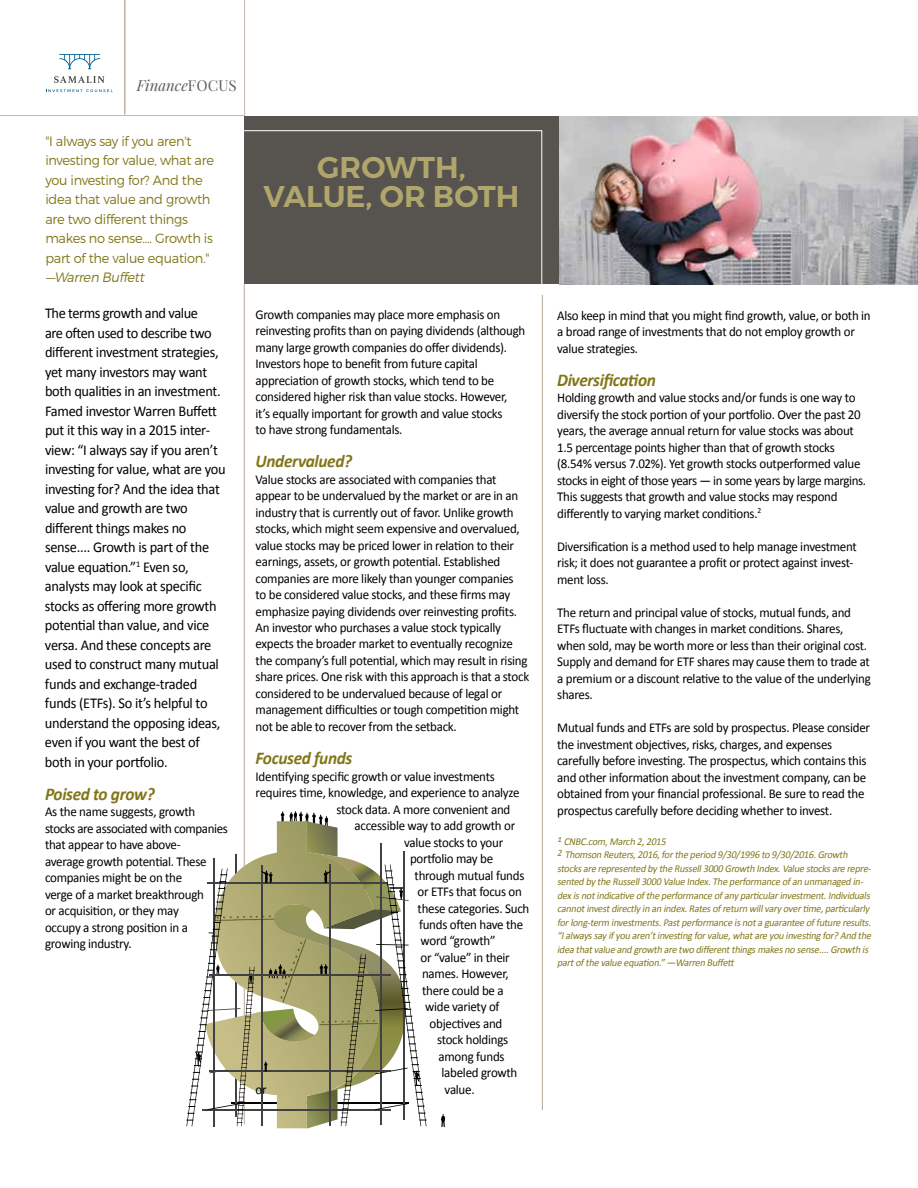
<style>
.page{position:relative;width:918px;height:1188px;background:#fff}
.page>*{position:absolute;margin:0;border:0;box-sizing:border-box;transform-origin:0 0}
.t1{font:600 30px/28.5px "Montserrat";color:#b0a66c;text-align:center}
.t2{font:italic 700 18px "Calibri";letter-spacing:-.02em;color:#817618;scale:.96 1}
.t3{font:15px/19.5px "Calibri";letter-spacing:-.02em;color:#000;scale:.96 1}
.t4{font:italic 15px "Playfair Display";color:#5c5e5e}
.t5{font:13.5px/16.5px "Calibri";letter-spacing:-.02em;color:#000;scale:.96 1}
.t6{font:300 13.5px/19.5px "Montserrat";letter-spacing:-.02em;color:#817618;scale:.96 1}
.t7{font:italic 300 13.5px "Montserrat";color:#817618;scale:.96 1}
.t8{font:italic 10.5px/13.5px "Calibri";color:#817618;scale:.96 1}
.s1{font-style:normal}
</style>
<div class="page">
<div style="left:244px;top:117px;width:315px;height:167px;background:#57534e"></div>
<svg style="left:0;top:0;width:245px;height:116px"></svg>
<hr style="left:244px;top:284px;width:1px;height:840px;background:#9b8b75">
<svg style="left:243px;top:130px;width:300px;height:155px"></svg>
<hr style="left:542px;top:295px;width:1px;height:815px;background:#9b8b75">
<img style="left:559px;top:117px;width:359px;height:167px">
<svg style="left:441px;top:1114px;width:5px;height:13px"></svg>
<svg style="left:186px;top:811px;width:241px;height:318px"></svg>
<hr style="left:209px;top:975px;width:182px;height:1px;background:#414042">
<p class="t4" style="left:137px;top:76px;width:102px">Finance<span class="s1">FOCUS</span></p>
<p class="t6" style="left:45px;top:131px;width:177px">"I always say if you aren't investing for value, what are you investing for? And the idea that value and growth are two different things makes no sense.... Growth is part of the value equation."</p>
<p class="t7" style="left:45px;top:269px;width:107px">—Warren Buffett</p>
<p class="t3" style="left:45px;top:303px;width:190px">The terms growth and value<br>are often used to describe two different investment strategies, yet many investors may want both qualities in an investment.<br>Famed investor Warren Buffett put it this way in a 2015 inter&shy;view: “I always say if you aren’t investing for value, what are you investing for? And the idea that value and growth are two different things makes no sense.... Growth is part of the value equation.”<sup>1</sup> Even so, analysts may look at specific stocks as offering more growth potential than value, and vice versa. And these concepts are used to construct many mutual funds and exchange-traded funds (ETFs). So it’s helpful to understand the opposing ideas, even if you want the best of both in your portfolio.</p>
<h2 class="t2" style="left:45px;top:783px;width:116px">Poised to grow?</h2>
<p class="t5" style="left:45px;top:803px;width:192px">As the name suggests, growth stocks are associated with companies that appear to have above-<br>average growth potential. These companies might be on the<br>verge of a market breakthrough<br>or acquisition, or they may<br>occupy a strong position in a growing industry.</p>
<h1 class="t1" style="left:264px;top:154px;width:257px">GROWTH,<br>VALUE, OR BOTH</h1>
<p class="t5" style="left:256px;top:305px;width:283px">Growth companies may place more emphasis on reinvesting profits than on paying dividends (although many large growth companies do offer dividends).<br>Investors hope to benefit from future capital appreciation of growth stocks, which tend to be considered higher risk than value stocks. However,<br>it’s equally important for growth and value stocks<br>to have strong fundamentals.</p>
<h2 class="t2" style="left:256px;top:450px;width:102px">Undervalued?</h2>
<p class="t5" style="left:256px;top:470px;width:287px">Value stocks are associated with companies that appear to be undervalued by the market or are in an industry that is currently out of favor. Unlike growth stocks, which might seem expensive and overvalued, value stocks may be priced lower in relation to their earnings, assets, or growth potential. Established companies are more likely than younger companies<br>to be considered value stocks, and these firms may emphasize paying dividends over reinvesting profits.<br>An investor who purchases a value stock typically expects the broader market to eventually recognize the company’s full potential, which may result in rising share prices. One risk with this approach is that a stock considered to be undervalued because of legal or management difficulties or tough competition might not be able to recover from the setback.</p>
<h2 class="t2" style="left:256px;top:747px;width:102px">Focused funds</h2>
<p class="t5" style="left:256px;top:767px;width:251px">Identifying specific growth or value investments</p>
<p class="t5" style="left:256px;top:784px;width:276px">requires time, knowledge, and experience to analyze</p>
<p class="t5" style="left:337px;top:800px;width:183px">stock data. A more convenient and</p>
<p class="t5" style="left:355px;top:817px;width:169px">accessible way to add growth or</p>
<p class="t5" style="left:404px;top:833px;width:105px">value stocks to your</p>
<p class="t5" style="left:410px;top:850px;width:88px">portfolio may be</p>
<p class="t5" style="left:415px;top:866px;width:116px">through mutual funds</p>
<p class="t5" style="left:418px;top:883px;width:110px">or ETFs that focus on</p>
<p class="t5" style="left:418px;top:899px;width:118px">these categories. Such</p>
<p class="t5" style="left:419px;top:916px;width:110px">funds often have the</p>
<p class="t5" style="left:421px;top:932px;width:80px">word “growth”</p>
<p class="t5" style="left:421px;top:949px;width:94px">or “value” in their</p>
<p class="t5" style="left:422px;top:965px;width:92px">names. However,</p>
<p class="t5" style="left:422px;top:982px;width:86px">there could be a</p>
<p class="t5" style="left:425px;top:998px;width:79px">wide variety of</p>
<p class="t5" style="left:430px;top:1015px;width:77px">objectives and</p>
<p class="t5" style="left:437px;top:1031px;width:76px">stock holdings</p>
<p class="t5" style="left:439px;top:1048px;width:70px">among funds</p>
<p class="t5" style="left:442px;top:1064px;width:81px">labeled growth</p>
<p class="t5" style="left:256px;top:1081px;width:13px">or</p>
<p class="t5" style="left:445px;top:1081px;width:33px">value.</p>
<p class="t5" style="left:557px;top:306px;width:328px">Also keep in mind that you might find growth, value, or both in a broad range of investments that do not employ growth or value strategies.</p>
<h2 class="t2" style="left:557px;top:368px;width:104px">Diversification</h2>
<p class="t5" style="left:557px;top:389px;width:323px">Holding growth and value stocks and/or funds is one way to diversify the stock portion of your portfolio. Over the past 20 years, the average annual return for value stocks was about 1.5 percentage points higher than that of growth stocks (8.54% versus 7.02%). Yet growth stocks outperformed value stocks in eight of those years — in some years by large margins.<br>This suggests that growth and value stocks may respond differently to varying market conditions.<sup>2</sup></p>
<p class="t5" style="left:557px;top:537px;width:314px">Diversification is a method used to help manage investment risk; it does not guarantee a profit or protect against invest&shy;ment loss.</p>
<p class="t5" style="left:557px;top:603px;width:328px">The return and principal value of stocks, mutual funds, and ETFs fluctuate with changes in market conditions. Shares, when sold, may be worth more or less than their original cost.<br>Supply and demand for ETF shares may cause them to trade at a premium or a discount relative to the value of the underlying shares.</p>
<p class="t5" style="left:557px;top:719px;width:327px">Mutual funds and ETFs are sold by prospectus. Please consider the investment objectives, risks, charges, and expenses carefully before investing. The prospectus, which contains this and other information about the investment company, can be obtained from your financial professional. Be sure to read the prospectus carefully before deciding whether to invest.</p>
<p class="t8" style="left:557px;top:834px;width:331px"><sup>1</sup> CNBC.com,March 2,2015<br><sup>2</sup> Thomson Reuters,2016,forthe period 9/30/1996 to 9/30/2016.Growth stocksare represented by the Russell3000 Growth Index.Value stocksare repre&shy;sented by the Russell3000 Value Index.The performance ofan unmanaged in&shy;dexisnotindicative ofthe performance ofany particularinvestment.Individuals cannotinvestdirectly in an index.Ratesofreturn willvary overtime,particularly forlong-term investments.Pastperformance isnota guarantee offuture results. “Ialwayssay ifyou aren’tinvesting forvalue,whatare you investing for? And the idea thatvalue and growth are two differentthingsmakesno sense....Growth is partofthe value equation.”—Warren Buffett</p>
</div>
